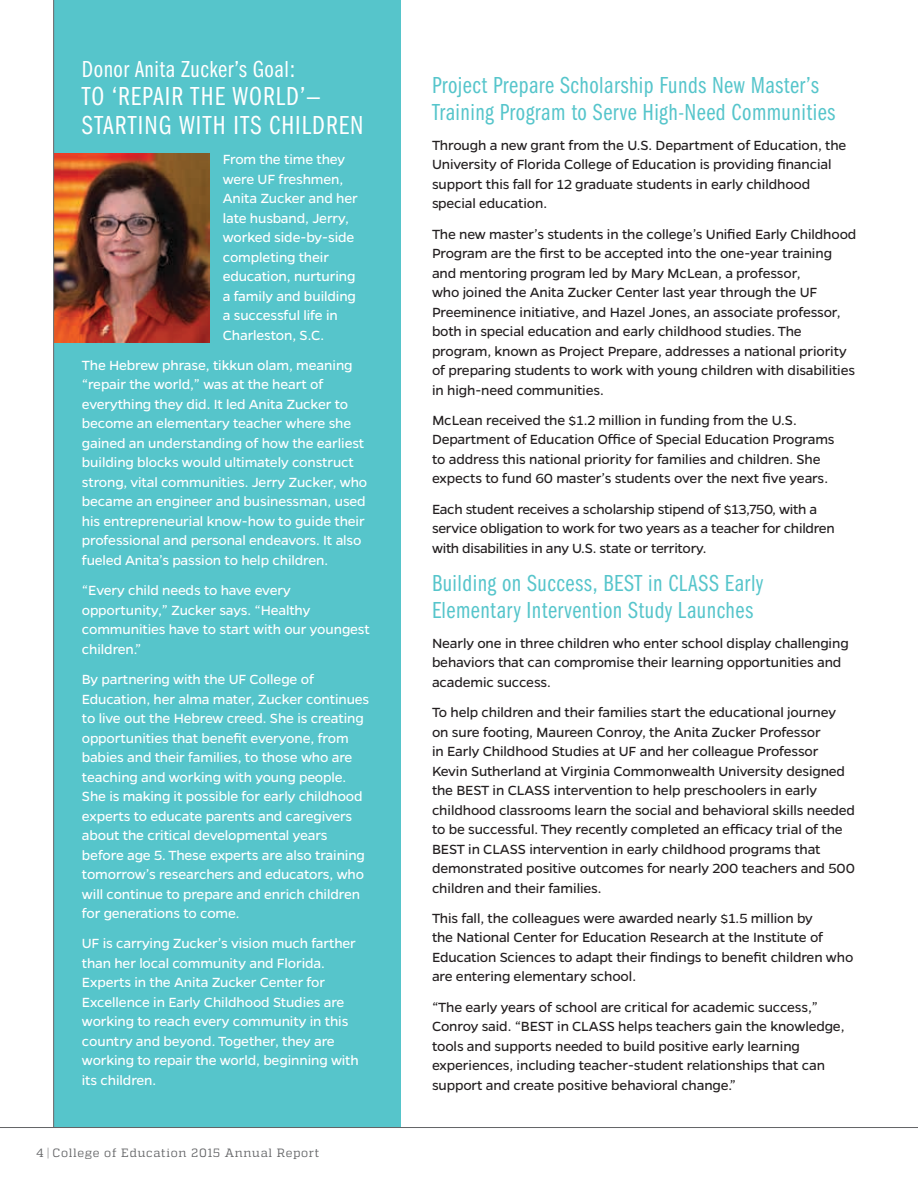
<style>
.page{position:relative;width:918px;height:1188px;background:#fff}
.page>*{position:absolute;margin:0;border:0;box-sizing:border-box;transform-origin:0 0}
.t1{font:27px/28.5px "Franklin Gothic URW Com Boo";letter-spacing:.04em;color:#fff}
.t2{font:24px/27px "Franklin Gothic URW Com Boo";letter-spacing:.02em;color:#56c5cb}
.t3{font:24px "Franklin Gothic URW Com Boo";letter-spacing:.02em;color:#fff}
.t4{font:15px/19.5px "Gentona";letter-spacing:-.01em;color:#231f20}
.t5{font:15px/19.5px "Gentona";letter-spacing:-.01em;color:#fff}
.t6{font:12px "Quadon";letter-spacing:.055em;color:#636466}
</style>
<div class="page">
<div style="left:54px;top:0;width:347px;height:1128px;background:#56c5cb"></div>
<img style="left:54px;top:153px;width:155px;height:189px">
<hr style="left:53px;top:0;width:1px;height:1128px;background:#636466">
<hr style="left:0;top:1127px;width:918px;height:1px;background:#636466">
<h2 class="t3" style="left:82px;top:56px;width:215px">Donor Anita Zucker’s Goal:</h2>
<h1 class="t1" style="left:82px;top:83px;width:283px">TO ‘REPAIR THE WORLD’—<br>STARTING WITH ITS CHILDREN</h1>
<p class="t5" style="left:223px;top:150px;width:136px">From the time they were UF freshmen,<br>Anita Zucker and her late husband, Jerry, worked side-by-side completing their education, nurturing a family and building a successful life in<br>Charleston, S.C.</p>
<p class="t5" style="left:82px;top:355px;width:287px">The Hebrew phrase, tikkun olam, meaning “repair the world,” was at the heart of everything they did. It led Anita Zucker to become an elementary teacher where she gained an understanding of how the earliest building blocks would ultimately construct strong, vital communities. Jerry Zucker, who became an engineer and businessman, used his entrepreneurial know-how to guide their professional and personal endeavors. It also fueled Anita’s passion to help children.</p>
<p class="t5" style="left:82px;top:581px;width:289px">“Every child needs to have every opportunity,” Zucker says. “Healthy communities have to start with our youngest children.”</p>
<p class="t5" style="left:82px;top:669px;width:289px">By partnering with the UF College of Education, her alma mater, Zucker continues to live out the Hebrew creed. She is creating opportunities that benefit everyone, from babies and their families, to those who are teaching and working with young people.<br>She is making it possible for early childhood experts to educate parents and caregivers about the critical developmental years before age 5. These experts are also training tomorrow’s researchers and educators, who will continue to prepare and enrich children for generations to come.</p>
<p class="t5" style="left:82px;top:934px;width:278px">UF is carrying Zucker’s vision much farther than her local community and Florida.<br>Experts in the Anita Zucker Center for Excellence in Early Childhood Studies are working to reach every community in this country and beyond. Together, they are working to repair the world, beginning with its children.</p>
<p class="t6" style="left:37px;top:1146px;width:284px">4 | College of Education 2015 Annual Report</p>
<h2 class="t2" style="left:432px;top:72px;width:405px">Project Prepare Scholarship Funds New Master’s<br>Training Program to Serve High-Need Communities</h2>
<p class="t4" style="left:432px;top:135px;width:416px">Through a new grant from the U.S. Department of Education, the University of Florida College of Education is providing financial support this fall for 12 graduate students in early childhood special education.</p>
<p class="t4" style="left:432px;top:224px;width:426px">The new master’s students in the college’s Unified Early Childhood Program are the first to be accepted into the one-year training and mentoring program led by Mary McLean, a professor,<br>who joined the Anita Zucker Center last year through the UF Preeminence initiative, and Hazel Jones, an associate professor, both in special education and early childhood studies. The program, known as Project Prepare, addresses a national priority of preparing students to work with young children with disabilities in high-need communities.</p>
<p class="t4" style="left:432px;top:410px;width:404px">McLean received the $1.2 million in funding from the U.S.<br>Department of Education Office of Special Education Programs to address this national priority for families and children. She expects to fund 60 master’s students over the next five years.</p>
<p class="t4" style="left:432px;top:499px;width:404px">Each student receives a scholarship stipend of $13,750, with a service obligation to work for two years as a teacher for children with disabilities in any U.S. state or territory.</p>
<h2 class="t2" style="left:432px;top:570px;width:333px">Building on Success, BEST in CLASS Early<br>Elementary Intervention Study Launches</h2>
<p class="t4" style="left:432px;top:633px;width:418px">Nearly one in three children who enter school display challenging behaviors that can compromise their learning opportunities and academic success.</p>
<p class="t4" style="left:432px;top:703px;width:424px">To help children and their families start the educational journey on sure footing, Maureen Conroy, the Anita Zucker Professor<br>in Early Childhood Studies at UF and her colleague Professor Kevin Sutherland at Virginia Commonwealth University designed the BEST in CLASS intervention to help preschoolers in early childhood classrooms learn the social and behavioral skills needed to be successful. They recently completed an efficacy trial of the BEST in CLASS intervention in early childhood programs that demonstrated positive outcomes for nearly 200 teachers and 500 children and their families.</p>
<p class="t4" style="left:432px;top:908px;width:423px">This fall, the colleagues were awarded nearly $1.5 million by<br>the National Center for Education Research at the Institute of Education Sciences to adapt their findings to benefit children who are entering elementary school.</p>
<p class="t4" style="left:432px;top:997px;width:414px">“The early years of school are critical for academic success,” Conroy said. “BEST in CLASS helps teachers gain the knowledge, tools and supports needed to build positive early learning experiences, including teacher-student relationships that can support and create positive behavioral change.”</p>
</div>
